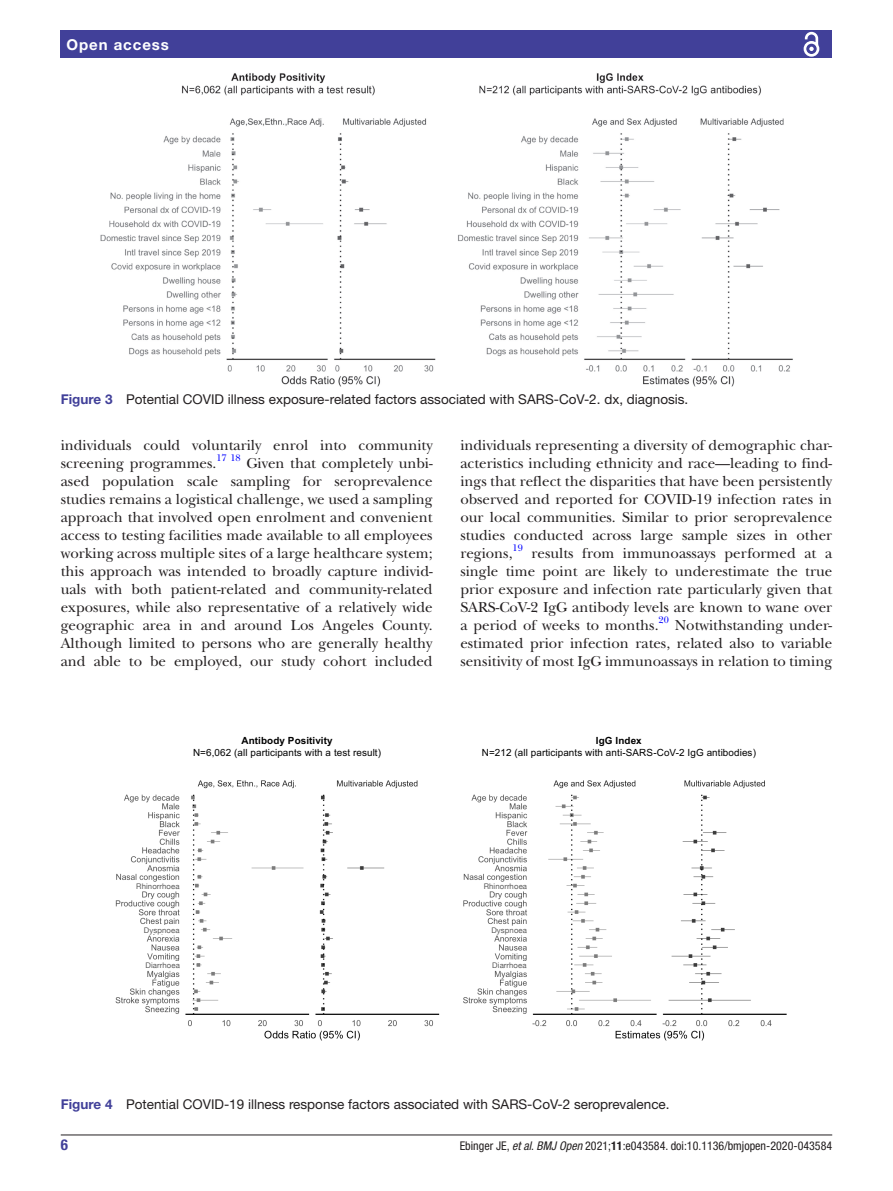
<style>
.page{position:relative;width:893px;height:1191px;background:#fff}
.page>*{position:absolute;margin:0;border:0;box-sizing:border-box;transform-origin:0 0}
.t1{font:15px/18px "New Baskerville";color:#231f20;text-align:justify}
.t2{font:700 15px "Helvetica Neue LT Std";letter-spacing:.065em;color:#fff}
.t3{font:700 condensed 15px "Helvetica Neue LT Std";color:#414099}
.t4{font:13.5px "Helvetica Neue LT Std";color:#231f20}
.t5{font:condensed 12px "Helvetica Neue LT Std";color:#231f20}
.t6{font:9.9px "Arial";letter-spacing:.01em;color:#000}
.t7{font:700 9.9px "Arial";letter-spacing:.01em;color:#000}
.t8{font:9.9px "New Baskerville";color:#00f}
.t9{font:7.8px "Helvetica Neue";letter-spacing:.01em;color:#595959}
.s1{font-weight:700;color:#414099}
.s2{font-style:italic}
.s3{font-weight:700}
</style>
<div class="page">
<hr style="left:61px;top:1134px;width:771px;height:1px;background:#231f20">
<div style="left:61px;top:31px;width:771px;height:27px;background:#414099"></div>
<svg style="left:803px;top:31px;width:17px;height:26px"></svg>
<img style="left:100px;top:73px;width:693px;height:313px">
<img style="left:115px;top:780px;width:672px;height:261px">
<div style="left:136px;top:881px;width:44px;height:9px;background:#fff"></div>
<div style="left:144px;top:925px;width:36px;height:9px;background:#fff"></div>
<div style="left:145px;top:960px;width:35px;height:9px;background:#fff"></div>
<div style="left:483px;top:881px;width:44px;height:9px;background:#fff"></div>
<div style="left:491px;top:925px;width:36px;height:9px;background:#fff"></div>
<div style="left:492px;top:961px;width:35px;height:8px;background:#fff"></div>
<p class="t2" style="left:66px;top:35px;width:104px">Open access</p>
<p class="t4" style="left:61px;top:391px;width:629px"><span class="s1">Figure 3</span> Potential COVID illness exposure-related factors associated with SARS-CoV-2. dx, diagnosis.</p>
<p class="t1" style="left:61px;top:436px;width:373px">individuals could voluntarily enrol into community screening programmes.</p>
<p class="t8" style="left:216px;top:452px;width:26px">17 18</p>
<p class="t1" style="left:61px;top:454px;width:373px;text-indent:186px">Given that completely unbi&shy;ased population scale sampling for seroprevalence studies remains a logistical challenge, we used a sampling approach that involved open enrolment and convenient access to testing facilities made available to all employees working across multiple sites of a large healthcare system; this approach was intended to broadly capture individ&shy;uals with both patient-related and community-related exposures, while also representative of a relatively wide geographic area in and around Los Angeles County.<br>Although limited to persons who are generally healthy and able to be employed, our study cohort included</p>
<p class="t7" style="left:241px;top:733px;width:93px">Antibody Positivity</p>
<p class="t6" style="left:193px;top:745px;width:190px">N=6,062 (all participants with a test result)</p>
<p class="t1" style="left:460px;top:436px;width:373px">individuals representing a diversity of demographic char&shy;acteristics including ethnicity and race—leading to find&shy;ings that reflect the disparities that have been persistently observed and reported for COVID-19 infection rates in our local communities. Similar to prior seroprevalence studies conducted across large sample sizes in other regions,</p>
<p class="t8" style="left:513px;top:542px;width:12px">19</p>
<p class="t1" style="left:460px;top:544px;width:373px;text-indent:71px">results from immunoassays performed at a single time point are likely to underestimate the true prior exposure and infection rate particularly given that SARS-CoV-2 IgG antibody levels are known to wane over a period of weeks to months.</p>
<p class="t8" style="left:659px;top:614px;width:12px">20</p>
<p class="t1" style="left:460px;top:616px;width:373px;text-indent:215px">Notwithstanding under&shy;estimated prior infection rates, related also to variable sensitivity of most IgG immunoassays in relation to timing</p>
<p class="t7" style="left:596px;top:733px;width:47px">IgG Index</p>
<p class="t6" style="left:482px;top:745px;width:276px">N=212 (all participants with anti-SARS-CoV-2 IgG antibodies)</p>
<p class="t9" style="left:136px;top:880px;width:45px">Rhinorrhoea</p>
<p class="t9" style="left:144px;top:924px;width:37px">Dyspnoea</p>
<p class="t9" style="left:146px;top:959px;width:36px">Diarrhoea</p>
<p class="t9" style="left:484px;top:880px;width:45px">Rhinorrhoea</p>
<p class="t9" style="left:491px;top:924px;width:37px">Dyspnoea</p>
<p class="t9" style="left:492px;top:960px;width:36px">Diarrhoea</p>
<p class="t4" style="left:61px;top:1096px;width:610px"><span class="s1">Figure 4</span> Potential COVID-19 illness response factors associated with SARS-CoV-2 seroprevalence.</p>
<p class="t3" style="left:61px;top:1135px;width:9px">6</p>
<p class="t5" style="left:460px;top:1138px;width:374px">Ebinger JE, <span class="s2">et al</span>. <span class="s2">BMJ Open</span> 2021;<span class="s3">11</span>:e043584. doi:10.1136/bmjopen-2020-043584</p>
</div>
